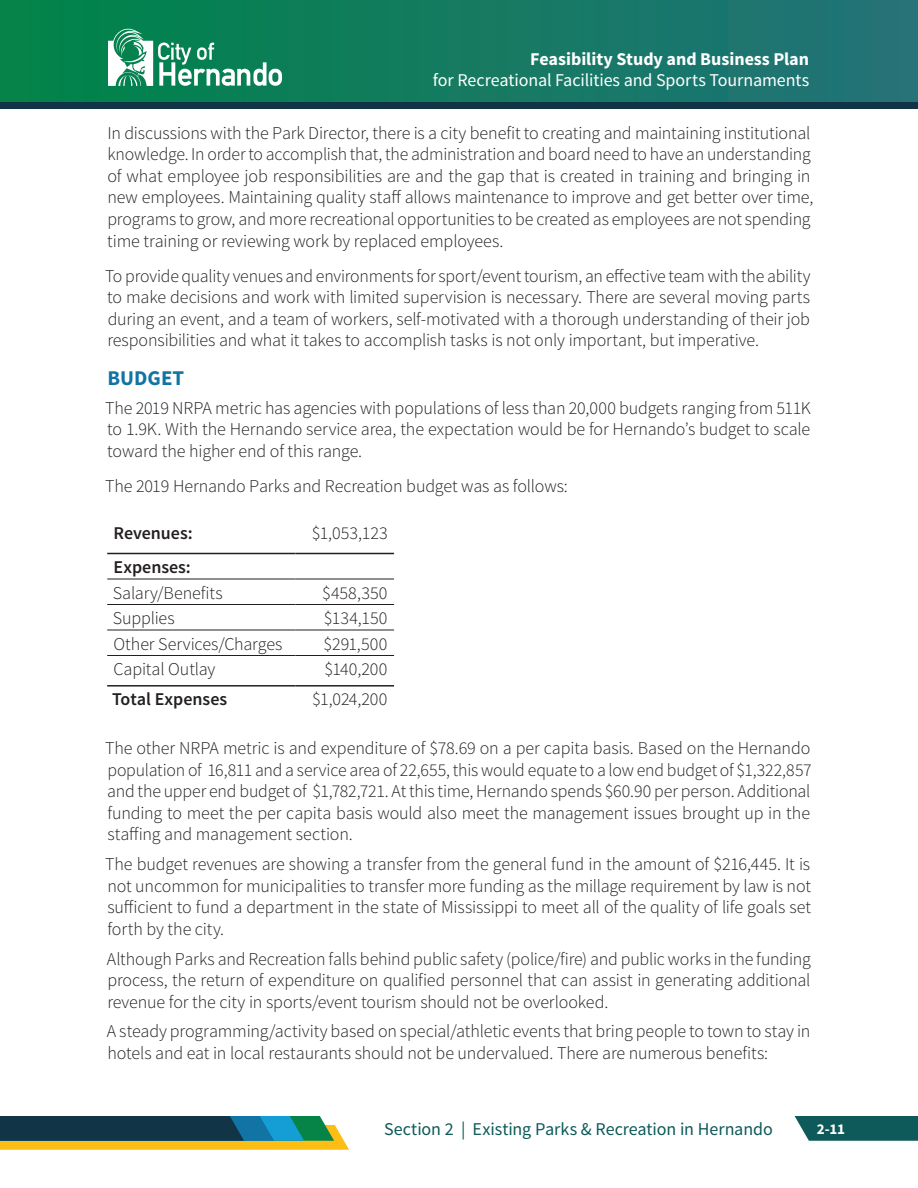
<style>
.page{position:relative;width:918px;height:1188px;background:#fff}
.page>*{position:absolute;margin:0;border:0;box-sizing:border-box;transform-origin:0 0}
.t1{font:700 21px "Source Sans Pro";color:#1174a5}
.t2{font:300 18px/21.6px "Source Sans Pro";letter-spacing:-.01em;color:#231f20;text-align:justify}
.t3{font:18px "Source Sans Pro";letter-spacing:-.005em;color:#fff}
.t4{font:18px "Source Sans Pro";letter-spacing:-.005em;color:#0e5959}
.t5{font:700 18px "Source Sans Pro";color:#fff}
.t6{font:600 18px "Source Sans Pro";color:#231f20}
.t7{font:700 15px "Source Sans Pro";color:#fff}
</style>
<div class="page">
<div style="left:0;top:0;width:918px;height:105px;background:linear-gradient(to right,#008448,#257278)"></div>
<div style="left:0;top:102px;width:918px;height:7px;background:#113547"></div>
<svg style="left:108px;top:29px;width:174px;height:57px"></svg>
<svg style="left:0;top:1116px;width:349px;height:34px;background:#597250"></svg>
<svg style="left:795px;top:1116px;width:123px;height:25px;background:#1d6363"></svg>
<hr style="left:107px;top:579px;width:188px;height:1px;background:#231f20">
<hr style="left:295px;top:579px;width:99px;height:1px;background:#231f20">
<hr style="left:107px;top:604px;width:188px;height:1px;background:#231f20">
<hr style="left:295px;top:604px;width:99px;height:1px;background:#231f20">
<hr style="left:107px;top:630px;width:188px;height:1px;background:#231f20">
<hr style="left:295px;top:630px;width:99px;height:1px;background:#231f20">
<hr style="left:107px;top:655px;width:188px;height:1px;background:#231f20">
<hr style="left:295px;top:655px;width:99px;height:1px;background:#231f20">
<hr style="left:107px;top:685px;width:188px;height:2px;background:#231f20">
<hr style="left:295px;top:685px;width:99px;height:2px;background:#231f20">
<hr style="left:107px;top:553px;width:188px;height:1px;background:#231f20">
<hr style="left:295px;top:553px;width:99px;height:1px;background:#231f20">
<p class="t5" style="left:530px;top:47px;width:280px">Feasibility Study and Business Plan</p>
<p class="t3" style="left:433px;top:69px;width:378px">for Recreational Facilities and Sports Tournaments</p>
<p class="t2" style="left:107px;top:122px;width:708px;text-align:left">In discussions with the Park Director, there is a city benefit to creating and maintaining institutional knowledge. In order to accomplish that, the administration and board need to have an understanding of what employee job responsibilities are and the gap that is created in training and bringing in new employees. Maintaining quality staff allows maintenance to improve and get better over time, programs to grow, and more recreational opportunities to be created as employees are not spending time training or reviewing work by replaced employees.</p>
<p class="t2" style="left:105px;top:265px;width:707px">To provide quality venues and environments for sport/event tourism, an effective team with the ability to make decisions and work with limited supervision is necessary. There are several moving parts during an event, and a team of workers, self-motivated with a thorough understanding of their job responsibilities and what it takes to accomplish tasks is not only important, but imperative.</p>
<p class="t1" style="left:108px;top:365px;width:78px">BUDGET</p>
<p class="t2" style="left:105px;top:397px;width:707px">The 2019 NRPA metric has agencies with populations of less than 20,000 budgets ranging from 511K to 1.9K. With the Hernando service area, the expectation would be for Hernando’s budget to scale toward the higher end of this range.</p>
<p class="t2" style="left:105px;top:475px;width:464px">The 2019 Hernando Parks and Recreation budget was as follows:</p>
<p class="t6" style="left:114px;top:522px;width:81px">Revenues:</p>
<p class="t2" style="left:312px;top:522px;width:77px">$1,053,123</p>
<p class="t6" style="left:114px;top:556px;width:79px">Expenses:</p>
<p class="t2" style="left:113px;top:582px;width:111px">Salary/Benefits</p>
<p class="t2" style="left:322px;top:582px;width:67px">$458,350</p>
<p class="t2" style="left:113px;top:607px;width:63px">Supplies</p>
<p class="t2" style="left:324px;top:607px;width:65px">$134,150</p>
<p class="t2" style="left:113px;top:633px;width:171px">Other Services/Charges</p>
<p class="t2" style="left:324px;top:633px;width:65px">$291,500</p>
<p class="t2" style="left:113px;top:658px;width:103px">Capital Outlay</p>
<p class="t2" style="left:324px;top:658px;width:65px">$140,200</p>
<p class="t6" style="left:112px;top:688px;width:117px">Total Expenses</p>
<p class="t2" style="left:312px;top:689px;width:77px">$1,024,200</p>
<p class="t2" style="left:105px;top:737px;width:708px">The other NRPA metric is and expenditure of $78.69 on a per capita basis. Based on the Hernando population of 16,811 and a service area of 22,655, this would equate to a low end budget of $1,322,857 and the upper end budget of $1,782,721. At this time, Hernando spends $60.90 per person. Additional funding to meet the per capita basis would also meet the management issues brought up in the staffing and management section.</p>
<p class="t2" style="left:105px;top:853px;width:708px">The budget revenues are showing a transfer from the general fund in the amount of $216,445. It is not uncommon for municipalities to transfer more funding as the millage requirement by law is not sufficient to fund a department in the state of Mississippi to meet all of the quality of life goals set forth by the city.</p>
<p class="t2" style="left:107px;top:948px;width:705px">Although Parks and Recreation falls behind public safety (police/fire) and public works in the funding process, the return of expenditure on qualified personnel that can assist in generating additional revenue for the city in sports/event tourism should not be overlooked.</p>
<p class="t2" style="left:107px;top:1021px;width:705px">A steady programming/activity based on special/athletic events that bring people to town to stay in hotels and eat in local restaurants should not be undervalued. There are numerous benefits:</p>
<p class="t4" style="left:384px;top:1118px;width:390px">Section 2 | Existing Parks &amp; Recreation in Hernando</p>
<p class="t7" style="left:817px;top:1119px;width:30px">2-11</p>
</div>
